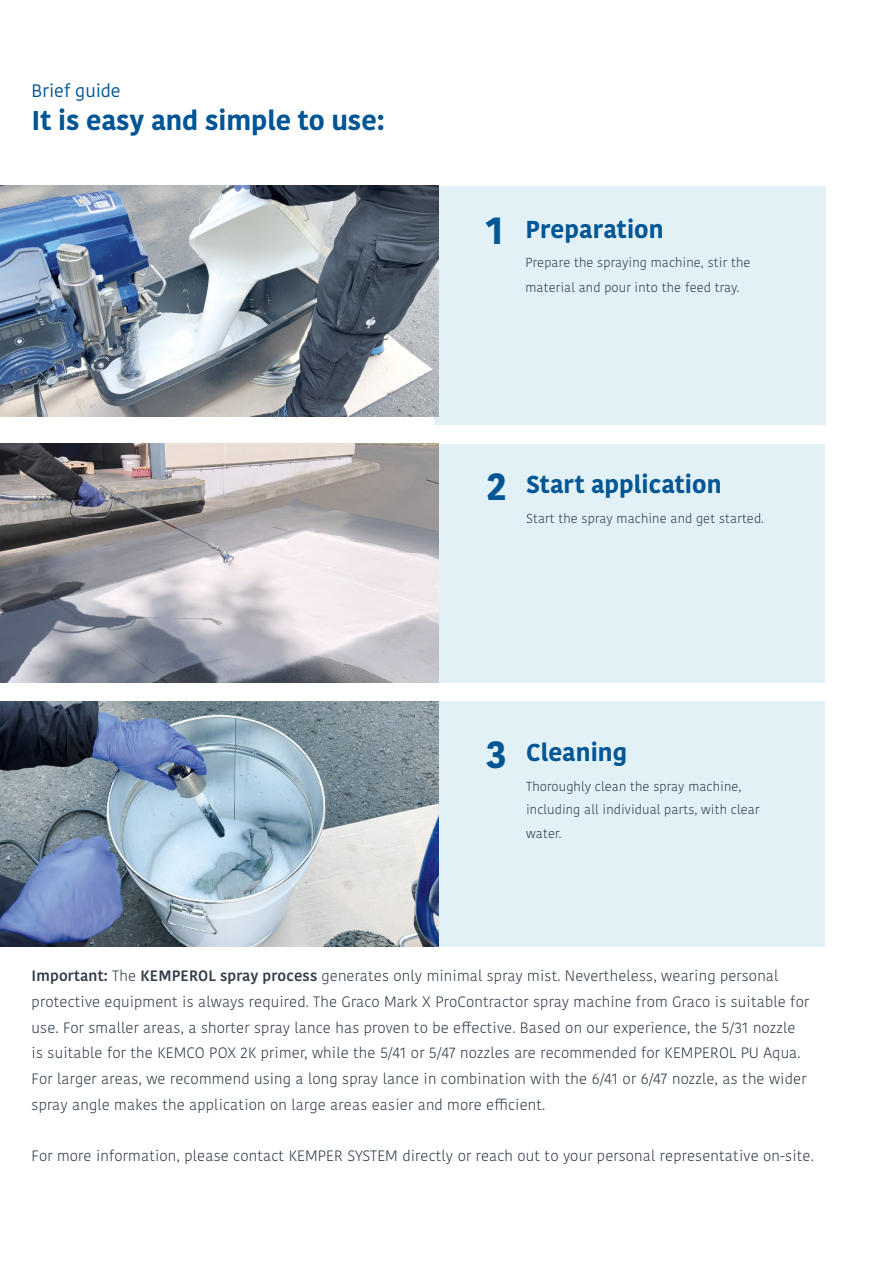
<style>
.page{position:relative;width:890px;height:1269px;background:#fff}
.page>*{position:absolute;margin:0;border:0;box-sizing:border-box;transform-origin:0 0}
.t1{font:700 27px "Kohinoor";color:#005595}
.t2{font:700 24.3px "Kohinoor";letter-spacing:.005em;color:#005595}
.t3{font:18px "Kohinoor";color:#005595}
.t4{font:300 15px/25.7px "Kohinoor";letter-spacing:.01em;color:#313c49}
.t5{font:300 13.05px/23.4px "Kohinoor";letter-spacing:.01em;color:#313c49}
.s1{font-size:38.25px}
.s2{font-weight:600}
</style>
<div class="page">
<div style="left:434px;top:443px;width:391px;height:239px;background:#e2f1f6"></div>
<div style="left:434px;top:186px;width:391px;height:238px;background:#e2f1f6"></div>
<img style="left:0;top:186px;width:438px;height:230px">
<img style="left:0;top:443px;width:438px;height:239px">
<div style="left:424px;top:701px;width:401px;height:245px;background:#e2f1f6"></div>
<img style="left:0;top:701px;width:438px;height:245px">
<p class="t3" style="left:32px;top:79px;width:91px">Brief guide</p>
<h1 class="t1" style="left:32px;top:102px;width:354px">It is easy and simple to use:</h1>
<h2 class="t2" style="left:485px;top:213px;width:180px"><span class="s1">1</span> Preparation</h2>
<p class="t5" style="left:525px;top:251px;width:226px;line-height:24.5px">Prepare the spraying machine, stir the material and pour into the feed tray.</p>
<h2 class="t2" style="left:486px;top:468px;width:237px"><span class="s1">2</span> Start application</h2>
<p class="t5" style="left:526px;top:506px;width:239px">Start the spray machine and get started.</p>
<h2 class="t2" style="left:486px;top:736px;width:143px"><span class="s1">3</span> Cleaning</h2>
<p class="t5" style="left:526px;top:774px;width:235px">Thoroughly clean the spray machine, including all individual parts, with clear water.</p>
<p class="t4" style="left:32px;top:963px;width:779px"><span class="s2">Important:</span> The <span class="s2">KEMPEROL spray process</span> generates only minimal spray mist. Nevertheless, wearing personal protective equipment is always required. The Graco Mark X ProContractor spray machine from Graco is suitable for use. For smaller areas, a shorter spray lance has proven to be effective. Based on our experience, the 5/31 nozzle is suitable for the KEMCO POX 2K primer, while the 5/41 or 5/47 nozzles are recommended for KEMPEROL PU Aqua.<br>For larger areas, we recommend using a long spray lance in combination with the 6/41 or 6/47 nozzle, as the wider spray angle makes the application on large areas easier and more efficient.</p>
<p class="t4" style="left:32px;top:1142px;width:783px">For more information, please contact KEMPER SYSTEM directly or reach out to your personal representative on-site.</p>
</div>
